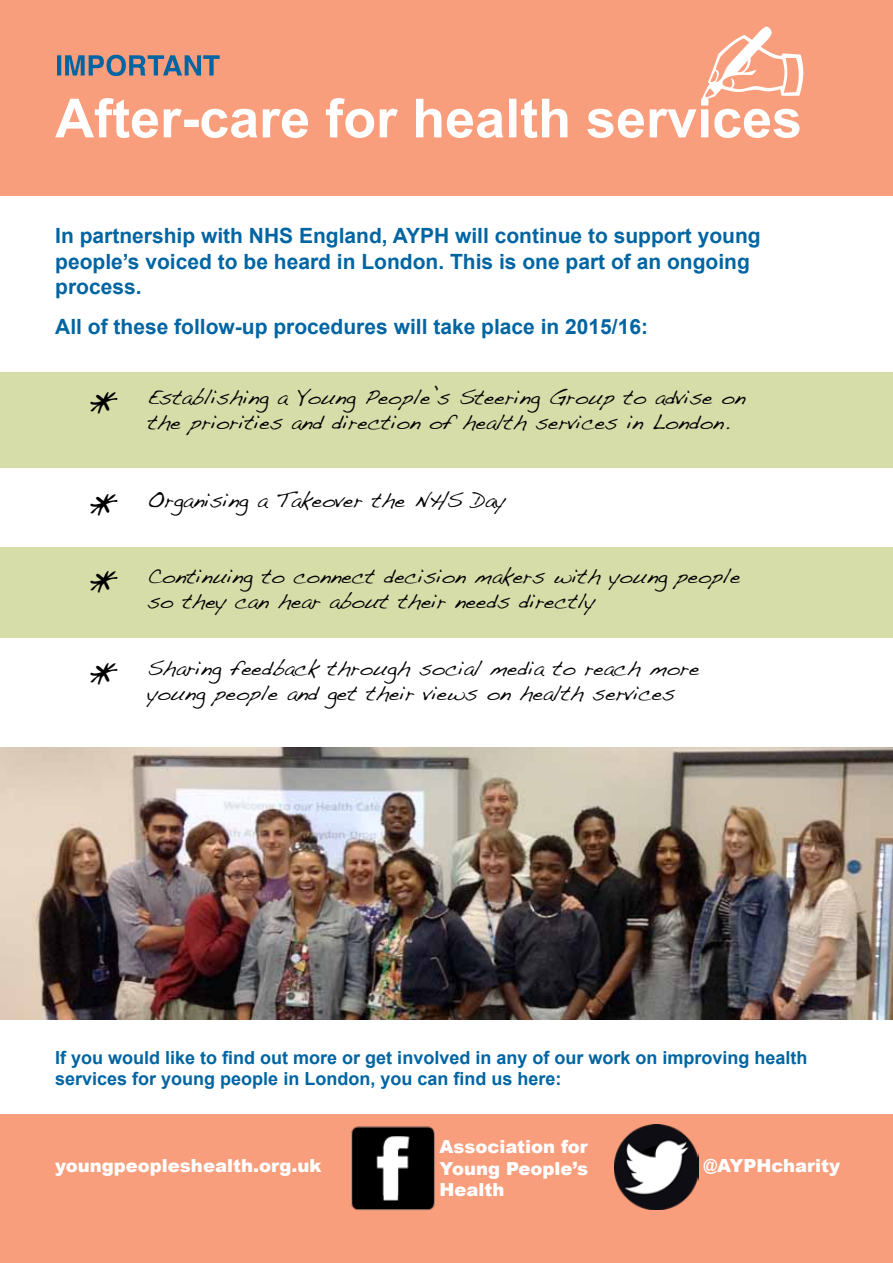
<style>
.page{position:relative;width:893px;height:1263px;background:#fff}
.page>*{position:absolute;margin:0;border:0;box-sizing:border-box;transform-origin:0 0}
.t1{font:37.5px/76.5px "Handwriting Dakota";color:#000}
.t2{font:21px/25.2px "Handwriting Dakota";color:#000}
.t3{font:700 21px/25.2px "Arial";color:#0065a2}
.t4{font:700 18px/21.6px "Arial";color:#0065a2}
.t5{font:900 18px/21.6px "Arial";color:#fff;text-align:justify}
</style>
<div class="page">
<div style="left:0;top:1114px;width:893px;height:149px;background:#f89e7c"></div>
<div style="left:0;top:548px;width:893px;height:90px;background:#d6dda9"></div>
<div style="left:0;top:372px;width:893px;height:96px;background:#d6dda9"></div>
<div style="left:0;top:0;width:893px;height:196px;background:#f89e7c"></div>
<svg style="left:55px;top:27px;width:748px;height:111px"></svg>
<img style="left:0;top:747px;width:893px;height:272px">
<img style="left:351px;top:1126px;width:84px;height:85px">
<img style="left:614px;top:1124px;width:85px;height:85px">
<p class="t3" style="left:55px;top:224px;width:707px">In partnership with NHS England, AYPH will continue to support young people’s voiced to be heard in London. This is one part of an ongoing process.</p>
<p class="t3" style="left:55px;top:315px;width:594px">All of these follow-up procedures will take place in 2015/16:</p>
<h1 class="t1" style="left:88px;top:367px;width:31px">*</h1>
<h1 class="t1" style="left:88px;top:469px;width:31px">* *</h1>
<h1 class="t1" style="left:88px;top:638px;width:31px">*</h1>
<p class="t2" style="left:147px;top:384px;width:599px">Establishing a Young People’s Steering Group to advise on the priorities and direction of health services in London.</p>
<p class="t2" style="left:147px;top:487px;width:359px">Organising a Takeover the NHS Day</p>
<p class="t2" style="left:147px;top:563px;width:594px">Continuing to connect decision makers with young people so they can hear about their needs directly</p>
<p class="t2" style="left:147px;top:655px;width:554px">Sharing feedback through social media to reach more young people and get their views on health services</p>
<p class="t4" style="left:55px;top:1047px;width:754px">If you would like to find out more or get involved in any of our work on improving health services for young people in London, you can find us here:</p>
<p class="t5" style="left:440px;top:1136px;width:150px">Association for Young People’s Health</p>
<p class="t5" style="left:55px;top:1154px;width:268px">youngpeopleshealth.org.uk</p>
<p class="t5" style="left:704px;top:1154px;width:138px">@AYPHcharity</p>
</div>
